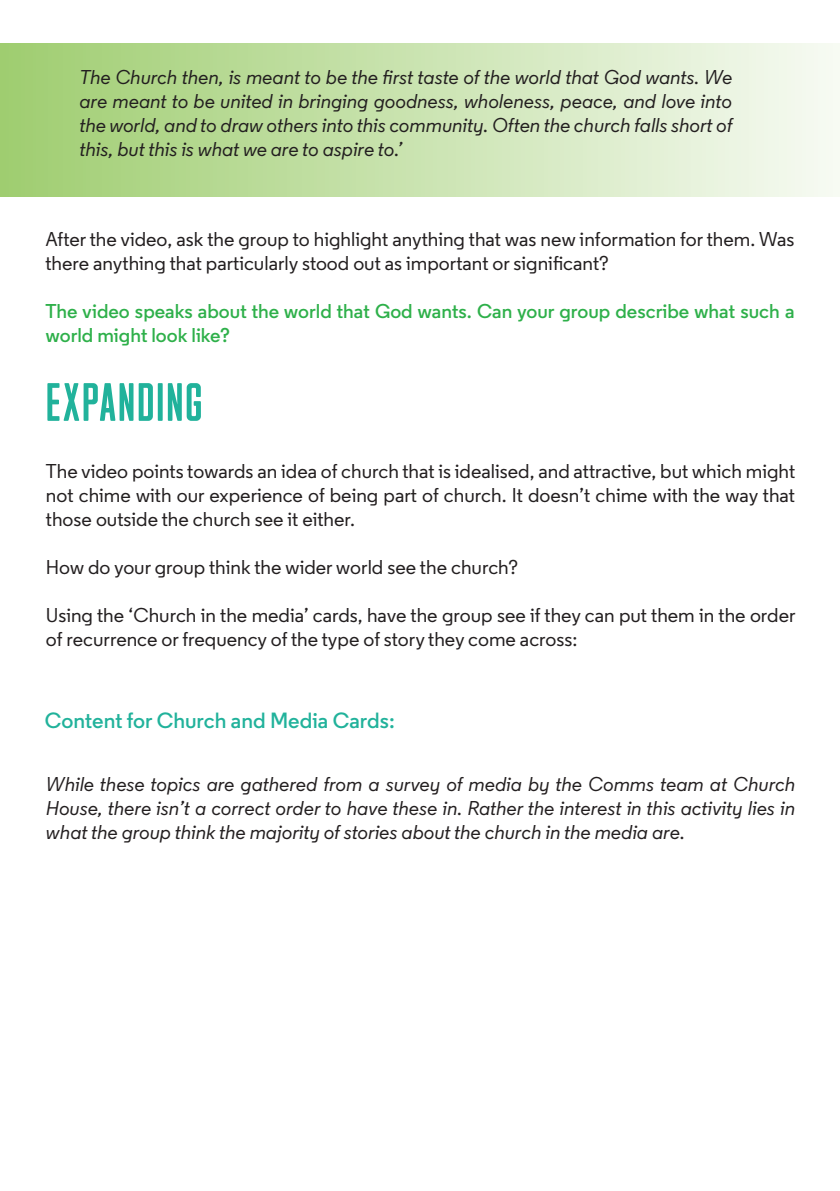
<style>
.page{position:relative;width:840px;height:1191px;background:#fff}
.page>*{position:absolute;margin:0;border:0;box-sizing:border-box;transform-origin:0 0}
.t1{font:51.4px "M Fred Rounded";color:#21b29b}
.t2{font:600 22px "Regular";color:#21b29b}
.t3{font:500 20px/24px "Regular";color:#231f20}
.t4{font:italic 500 20px/24px "Regular";color:#231f20;text-align:justify}
.t5{font:600 20px/24px "Regular";color:#2eb04a}
</style>
<div class="page">
<div style="left:0;top:43px;width:839px;height:154px;background:linear-gradient(to right,#9fcd70,#f7fbf3)"></div>
<p class="t4" style="left:79px;top:65px;width:654px">The Church then, is meant to be the first taste of the world that God wants. We are meant to be united in bringing goodness, wholeness, peace, and love into the world, and to draw others into this community. Often the church falls short of this, but this is what we are to aspire to.’</p>
<p class="t3" style="left:45px;top:227px;width:750px">After the video, ask the group to highlight anything that was new information for them. Was there anything that particularly stood out as important or significant?</p>
<p class="t5" style="left:45px;top:299px;width:750px">The video speaks about the world that God wants. Can your group describe what such a world might look like?</p>
<p class="t1" style="left:45px;top:374px;width:160px">EXPANDING</p>
<p class="t3" style="left:46px;top:459px;width:750px;text-align:justify">The video points towards an idea of church that is idealised, and attractive, but which might not chime with our experience of being part of church. It doesn’t chime with the way that those outside the church see it either.</p>
<p class="t3" style="left:46px;top:555px;width:473px">How do your group think the wider world see the church?</p>
<p class="t3" style="left:46px;top:603px;width:750px">Using the ‘Church in the media’ cards, have the group see if they can put them in the order of recurrence or frequency of the type of story they come across:</p>
<p class="t2" style="left:45px;top:706px;width:351px">Content for Church and Media Cards:</p>
<p class="t4" style="left:46px;top:771px;width:750px">While these topics are gathered from a survey of media by the Comms team at Church House, there isn’t a correct order to have these in. Rather the interest in this activity lies in what the group think the majority of stories about the church in the media are.</p>
</div>
